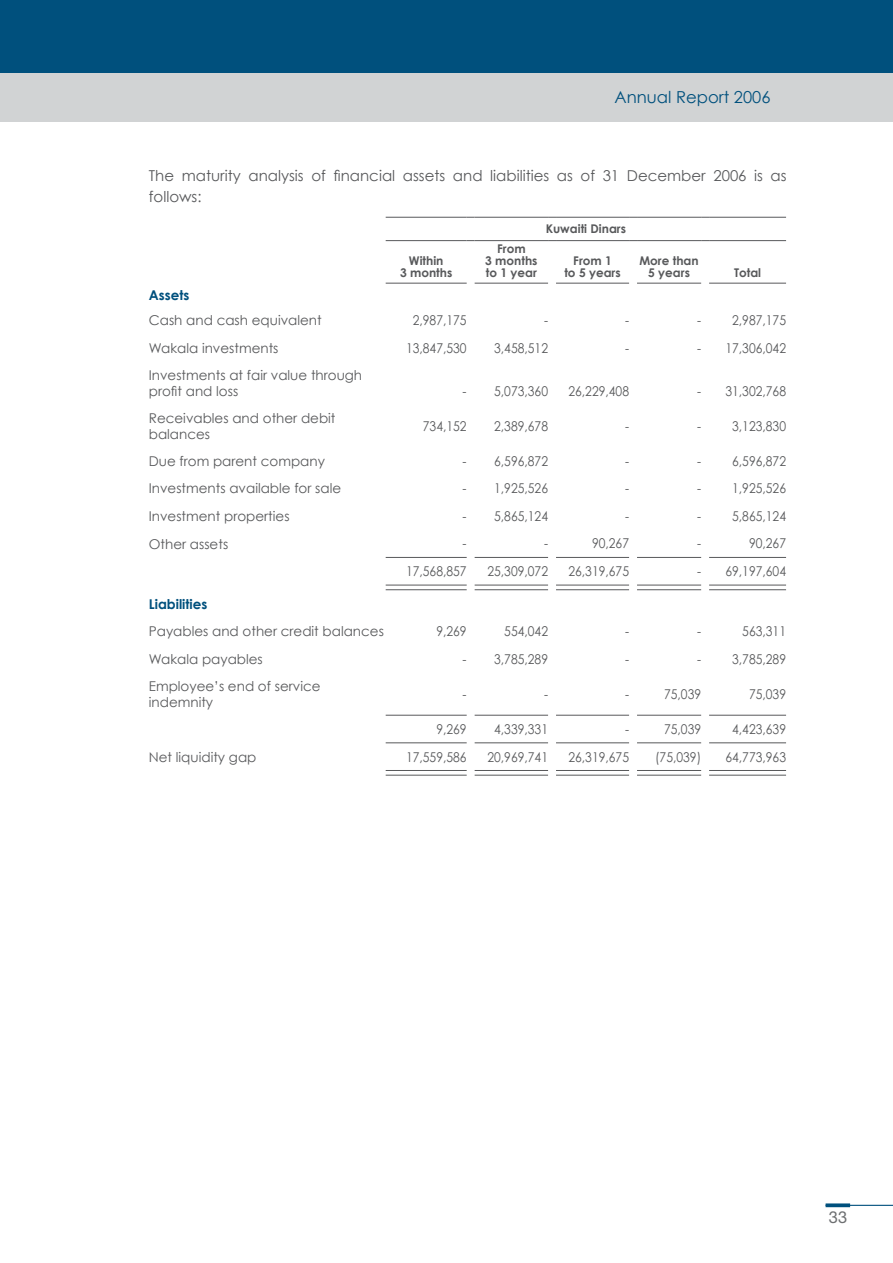
<style>
.page{position:relative;width:893px;height:1263px;background:#fff}
.page>*{position:absolute;margin:0;border:0;box-sizing:border-box;transform-origin:0 0}
.t1{font:16.5px "Century Gothic";color:#00507d}
.t2{font:16.5px "Helvetica Neue East A";color:#6d6f71}
.t3{font:15px/21px "Century Gothic";color:#58595b}
.t4{font:13.5px "Century Gothic";color:#58595b;scale:.9 1}
.t5{font:13.5px/16.2px "Century Gothic";color:#58595b}
.t6{font:700 13.5px "Century Gothic";color:#00507d}
.t7{font:700 12px/12px "Century Gothic";color:#58595b;text-align:center}
</style>
<div class="page">
<div style="left:0;top:59px;width:893px;height:63px;background:#d1d3d4"></div>
<div style="left:0;top:0;width:893px;height:72px;background:#00507d"></div>
<hr style="left:826px;top:1205px;width:67px;height:1px;background:#00507d">
<svg style="left:826px;top:1203px;width:24px;height:4px"></svg>
<hr style="left:386px;top:217px;width:81px;height:1px;background:#58595b">
<hr style="left:475px;top:217px;width:73px;height:1px;background:#58595b">
<hr style="left:556px;top:217px;width:73px;height:1px;background:#58595b">
<hr style="left:637px;top:217px;width:64px;height:1px;background:#58595b">
<hr style="left:709px;top:217px;width:77px;height:1px;background:#58595b">
<hr style="left:386px;top:240px;width:81px;height:1px;background:#58595b">
<hr style="left:475px;top:240px;width:73px;height:1px;background:#58595b">
<hr style="left:556px;top:240px;width:73px;height:1px;background:#58595b">
<hr style="left:637px;top:240px;width:64px;height:1px;background:#58595b">
<hr style="left:709px;top:240px;width:77px;height:1px;background:#58595b">
<hr style="left:386px;top:283px;width:81px;height:1px;background:#58595b">
<hr style="left:475px;top:283px;width:73px;height:1px;background:#58595b">
<hr style="left:556px;top:283px;width:73px;height:1px;background:#58595b">
<hr style="left:637px;top:283px;width:64px;height:1px;background:#58595b">
<hr style="left:709px;top:283px;width:77px;height:1px;background:#58595b">
<hr style="left:386px;top:715px;width:81px;height:1px;background:#58595b">
<hr style="left:475px;top:715px;width:73px;height:1px;background:#58595b">
<hr style="left:556px;top:715px;width:73px;height:1px;background:#58595b">
<hr style="left:637px;top:715px;width:64px;height:1px;background:#58595b">
<hr style="left:709px;top:715px;width:77px;height:1px;background:#58595b">
<hr style="left:386px;top:557px;width:81px;height:1px;background:#58595b">
<hr style="left:475px;top:557px;width:73px;height:1px;background:#58595b">
<hr style="left:556px;top:557px;width:73px;height:1px;background:#58595b">
<hr style="left:637px;top:557px;width:64px;height:1px;background:#58595b">
<hr style="left:709px;top:557px;width:77px;height:1px;background:#58595b">
<hr style="left:386px;top:585px;width:81px;height:1px;background:#58595b">
<hr style="left:475px;top:585px;width:73px;height:1px;background:#58595b">
<hr style="left:556px;top:585px;width:73px;height:1px;background:#58595b">
<hr style="left:637px;top:585px;width:64px;height:1px;background:#58595b">
<hr style="left:709px;top:585px;width:77px;height:1px;background:#58595b">
<hr style="left:386px;top:589px;width:81px;height:1px;background:#58595b">
<hr style="left:475px;top:589px;width:73px;height:1px;background:#58595b">
<hr style="left:556px;top:589px;width:73px;height:1px;background:#58595b">
<hr style="left:637px;top:589px;width:64px;height:1px;background:#58595b">
<hr style="left:709px;top:589px;width:77px;height:1px;background:#58595b">
<hr style="left:386px;top:770px;width:81px;height:1px;background:#58595b">
<hr style="left:475px;top:770px;width:73px;height:1px;background:#58595b">
<hr style="left:556px;top:770px;width:73px;height:1px;background:#58595b">
<hr style="left:637px;top:770px;width:64px;height:1px;background:#58595b">
<hr style="left:709px;top:770px;width:77px;height:1px;background:#58595b">
<hr style="left:386px;top:775px;width:81px;height:1px;background:#58595b">
<hr style="left:475px;top:775px;width:73px;height:1px;background:#58595b">
<hr style="left:556px;top:775px;width:73px;height:1px;background:#58595b">
<hr style="left:637px;top:775px;width:64px;height:1px;background:#58595b">
<hr style="left:709px;top:775px;width:77px;height:1px;background:#58595b">
<hr style="left:386px;top:742px;width:81px;height:1px;background:#58595b">
<hr style="left:475px;top:742px;width:73px;height:1px;background:#58595b">
<hr style="left:556px;top:742px;width:73px;height:1px;background:#58595b">
<hr style="left:637px;top:742px;width:64px;height:1px;background:#58595b">
<hr style="left:709px;top:742px;width:77px;height:1px;background:#58595b">
<p class="t1" style="left:614px;top:87px;width:158px">Annual Report 2006</p>
<p class="t3" style="left:149px;top:165px;width:639px">The maturity analysis of financial assets and liabilities as of 31 December 2006 is as follows:</p>
<p class="t7" style="left:546px;top:223px;width:82px">Kuwaiti Dinars</p>
<p class="t7" style="left:400px;top:254px;width:54px">Within<br>3 months</p>
<p class="t7" style="left:485px;top:242px;width:54px">From<br>3 months to 1 year</p>
<p class="t7" style="left:564px;top:254px;width:58px">From 1<br>to 5 years</p>
<p class="t7" style="left:639px;top:254px;width:61px">More than<br>5 years</p>
<p class="t7" style="left:734px;top:266px;width:29px">Total</p>
<p class="t6" style="left:149px;top:286px;width:42px">Assets</p>
<p class="t5" style="left:149px;top:312px;width:174px">Cash and cash equivalent</p>
<p class="t4" style="left:413px;top:312px;width:61px">2,987,175</p>
<p class="t4" style="left:544px;top:312px;width:6px">-</p>
<p class="t4" style="left:625px;top:312px;width:6px">-</p>
<p class="t4" style="left:697px;top:312px;width:100px">- 2,987,175</p>
<p class="t5" style="left:149px;top:340px;width:131px">Wakala investments</p>
<p class="t4" style="left:406px;top:340px;width:69px">13,847,530</p>
<p class="t4" style="left:494px;top:340px;width:61px">3,458,512</p>
<p class="t4" style="left:625px;top:340px;width:6px">-</p>
<p class="t4" style="left:697px;top:340px;width:100px">- 17,306,042</p>
<p class="t5" style="left:149px;top:367px;width:215px">Investments at fair value through profit and loss</p>
<p class="t4" style="left:463px;top:383px;width:96px">- 5,073,360</p>
<p class="t4" style="left:568px;top:383px;width:69px">26,229,408</p>
<p class="t4" style="left:697px;top:383px;width:100px">- 31,302,768</p>
<p class="t5" style="left:149px;top:409px;width:188px">Receivables and other debit balances</p>
<p class="t4" style="left:423px;top:418px;width:50px">734,152</p>
<p class="t4" style="left:494px;top:418px;width:61px">2,389,678</p>
<p class="t4" style="left:625px;top:418px;width:6px">-</p>
<p class="t4" style="left:697px;top:418px;width:100px">- 3,123,830</p>
<p class="t5" style="left:149px;top:453px;width:178px">Due from parent company</p>
<p class="t4" style="left:463px;top:453px;width:96px">- 6,596,872</p>
<p class="t4" style="left:625px;top:453px;width:6px">-</p>
<p class="t4" style="left:697px;top:453px;width:100px">- 6,596,872</p>
<p class="t5" style="left:149px;top:480px;width:194px">Investments available for sale</p>
<p class="t4" style="left:463px;top:480px;width:96px">- 1,925,526</p>
<p class="t4" style="left:625px;top:480px;width:6px">-</p>
<p class="t4" style="left:697px;top:480px;width:100px">- 1,925,526</p>
<p class="t5" style="left:149px;top:508px;width:142px">Investment properties</p>
<p class="t4" style="left:463px;top:508px;width:96px">- 5,865,124</p>
<p class="t4" style="left:625px;top:508px;width:6px">-</p>
<p class="t4" style="left:697px;top:508px;width:100px">- 5,865,124</p>
<p class="t5" style="left:149px;top:535px;width:81px">Other assets</p>
<p class="t4" style="left:463px;top:535px;width:6px">-</p>
<p class="t4" style="left:544px;top:535px;width:6px">-</p>
<p class="t4" style="left:592px;top:535px;width:43px">90,267</p>
<p class="t4" style="left:697px;top:535px;width:6px">-</p>
<p class="t4" style="left:749px;top:535px;width:43px">90,267</p>
<p class="t4" style="left:406px;top:563px;width:69px">17,568,857</p>
<p class="t4" style="left:487px;top:563px;width:69px">25,309,072</p>
<p class="t4" style="left:568px;top:563px;width:69px">26,319,675</p>
<p class="t4" style="left:697px;top:563px;width:100px">- 69,197,604</p>
<p class="t6" style="left:149px;top:595px;width:60px">Liabilities</p>
<p class="t5" style="left:149px;top:623px;width:237px">Payables and other credit balances</p>
<p class="t4" style="left:436px;top:623px;width:35px">9,269</p>
<p class="t4" style="left:504px;top:623px;width:50px">554,042</p>
<p class="t4" style="left:625px;top:623px;width:6px">-</p>
<p class="t4" style="left:697px;top:623px;width:6px">-</p>
<p class="t4" style="left:742px;top:623px;width:50px">563,311</p>
<p class="t5" style="left:149px;top:651px;width:115px">Wakala payables</p>
<p class="t4" style="left:463px;top:651px;width:96px">- 3,785,289</p>
<p class="t4" style="left:625px;top:651px;width:6px">-</p>
<p class="t4" style="left:697px;top:651px;width:100px">- 3,785,289</p>
<p class="t5" style="left:149px;top:678px;width:173px">Employee’s end of service indemnity</p>
<p class="t4" style="left:463px;top:686px;width:6px">-</p>
<p class="t4" style="left:544px;top:686px;width:6px">-</p>
<p class="t4" style="left:625px;top:686px;width:6px">-</p>
<p class="t4" style="left:664px;top:686px;width:43px">75,039</p>
<p class="t4" style="left:749px;top:686px;width:43px">75,039</p>
<p class="t4" style="left:436px;top:721px;width:35px">9,269</p>
<p class="t4" style="left:494px;top:721px;width:61px">4,339,331</p>
<p class="t4" style="left:625px;top:721px;width:6px">-</p>
<p class="t4" style="left:664px;top:721px;width:43px">75,039</p>
<p class="t4" style="left:732px;top:721px;width:61px">4,423,639</p>
<p class="t5" style="left:149px;top:748px;width:109px">Net liquidity gap</p>
<p class="t4" style="left:406px;top:749px;width:69px">17,559,586</p>
<p class="t4" style="left:487px;top:749px;width:69px">20,969,741</p>
<p class="t4" style="left:568px;top:749px;width:69px">26,319,675</p>
<p class="t4" style="left:655px;top:749px;width:53px">(75,039)</p>
<p class="t4" style="left:725px;top:749px;width:69px">64,773,963</p>
<p class="t2" style="left:829px;top:1207px;width:10px">33</p>
</div>
